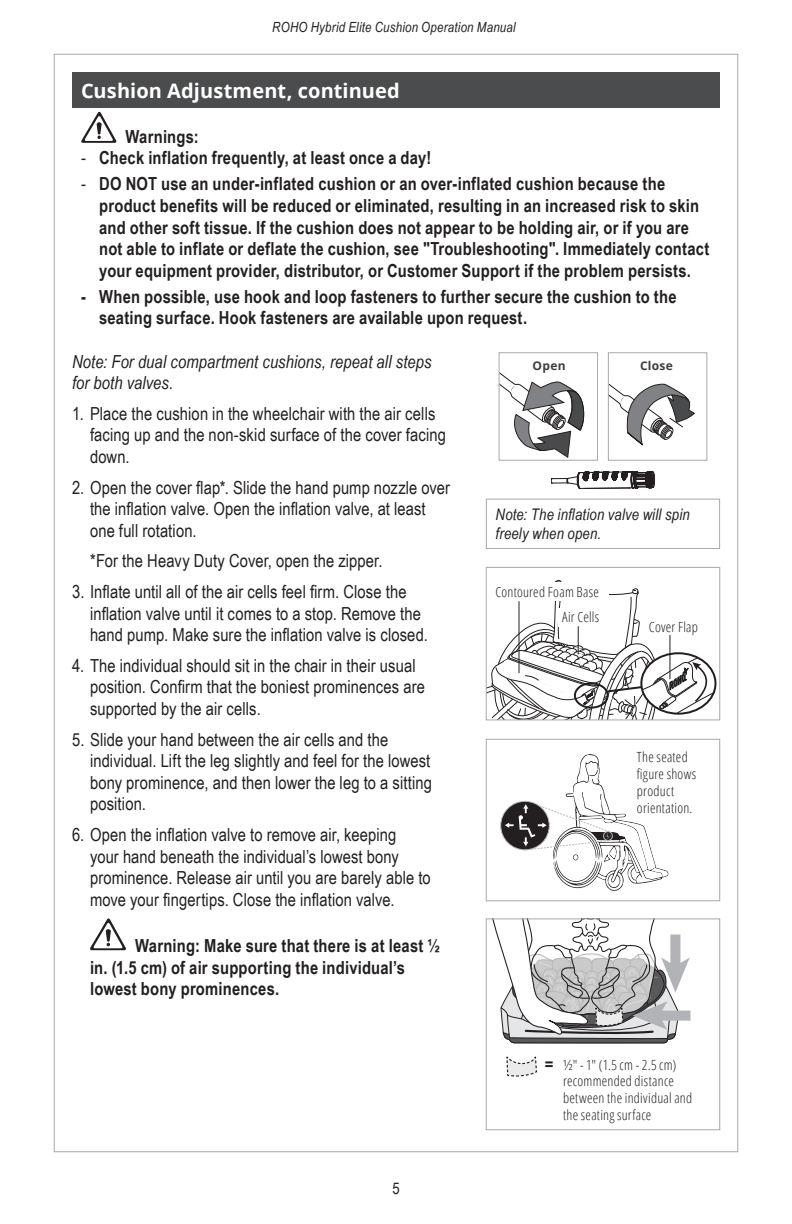
<style>
.page{position:relative;width:792px;height:1224px;background:#fff}
.page>*{position:absolute;margin:0;border:0;box-sizing:border-box;transform-origin:0 0}
.t1{font:700 20px "Open Sans";letter-spacing:.005em;color:#fff}
.t2{font:18px/21.6px "Arial Narrow";letter-spacing:.005em;color:#231f20}
.t3{font:700 18px/21.6px "Arial Narrow";letter-spacing:.01em;color:#231f20}
.t4{font:italic 18px/21.6px "Arial Narrow";letter-spacing:.005em;color:#231f20}
.t5{font:italic 16px/19.2px "Arial Narrow";letter-spacing:.01em;color:#231f20}
.t6{font:16px "Arial Narrow";color:#231f20}
.t7{font:300 condensed 14px/16.8px "Open Sans";letter-spacing:.02em;color:#231f20}
.t8{font:italic 14px "Arial Narrow";letter-spacing:.015em;color:#231f20}
.t9{font:700 12px "Open Sans";letter-spacing:.03em;color:#3e3e3f}
.s1{font-weight:400}
</style>
<div class="page">
<div style="left:72px;top:72px;width:648px;height:36px;background:#4b4c4d"></div>
<svg style="left:81px;top:112px;width:35px;height:31px"></svg>
<svg style="left:90px;top:918px;width:36px;height:32px"></svg>
<svg style="left:551px;top:471px;width:104px;height:18px"></svg>
<svg style="left:493px;top:921px;width:197px;height:123px"></svg>
<div style="left:486px;top:919px;width:234px;height:211px;border:1px solid #a8a9ad"></div>
<svg style="left:506px;top:1056px;width:32px;height:21px"></svg>
<div style="left:486px;top:567px;width:234px;height:153px;border:1px solid #a8a9ad"></div>
<svg style="left:486px;top:579px;width:229px;height:142px"></svg>
<div style="left:486px;top:739px;width:234px;height:162px;background:#fff;border:1px solid #a8a9ad"></div>
<svg style="left:501px;top:754px;width:168px;height:137px"></svg>
<svg style="left:610px;top:384px;width:85px;height:61px"></svg>
<div style="left:608px;top:352px;width:99px;height:108px;border:1px solid #a8a9ad"></div>
<svg style="left:501px;top:373px;width:83px;height:85px"></svg>
<div style="left:499px;top:352px;width:99px;height:108px;border:1px solid #a8a9ad"></div>
<div style="left:486px;top:499px;width:234px;height:50px;border:1px solid #a8a9ad"></div>
<p class="t8" style="left:272px;top:17px;width:245px">ROHO Hybrid Elite Cushion Operation Manual</p>
<p class="t1" style="left:81px;top:76px;width:320px">Cushion Adjustment, continued</p>
<p class="t3" style="left:125px;top:125px;width:75px">Warnings:</p>
<p class="t3" style="left:81px;top:146px;width:352px"><span class="s1">-</span> Check inflation frequently, at least once a day!</p>
<p class="t3" style="left:99px;top:172px;width:612px;text-indent:-18px"><span class="s1">-</span> DO NOT use an under-inflated cushion or an over-inflated cushion because the product benefits will be reduced or eliminated, resulting in an increased risk to skin and other soft tissue. If the cushion does not appear to be holding air, or if you are not able to inflate or deflate the cushion, see "Troubleshooting". Immediately contact your equipment provider, distributor, or Customer Support if the problem persists.</p>
<p class="t3" style="left:99px;top:285px;width:579px;text-indent:-18px">- When possible, use hook and loop fasteners to further secure the cushion to the seating surface. Hook fasteners are available upon request.</p>
<p class="t4" style="left:72px;top:350px;width:361px">Note: For dual compartment cushions, repeat all steps for both valves.</p>
<p class="t2" style="left:90px;top:402px;width:357px;text-indent:-18px">1. Place the cushion in the wheelchair with the air cells facing up and the non-skid surface of the cover facing down.</p>
<p class="t2" style="left:90px;top:476px;width:362px;text-indent:-18px">2. Open the cover flap*. Slide the hand pump nozzle over the inflation valve. Open the inflation valve, at least one full rotation.</p>
<p class="t2" style="left:90px;top:550px;width:294px">*For the Heavy Duty Cover, open the zipper.</p>
<p class="t2" style="left:90px;top:580px;width:339px;text-indent:-18px">3. Inflate until all of the air cells feel firm. Close the inflation valve until it comes to a stop. Remove the hand pump. Make sure the inflation valve is closed.</p>
<p class="t2" style="left:90px;top:654px;width:336px;text-indent:-18px">4. The individual should sit in the chair in their usual position. Confirm that the boniest prominences are supported by the air cells.</p>
<p class="t2" style="left:90px;top:728px;width:344px;text-indent:-18px">5. Slide your hand between the air cells and the individual. Lift the leg slightly and feel for the lowest bony prominence, and then lower the leg to a sitting position.</p>
<p class="t2" style="left:90px;top:823px;width:342px;text-indent:-18px">6. Open the inflation valve to remove air, keeping<br>your hand beneath the individual’s lowest bony prominence. Release air until you are barely able to move your fingertips. Close the inflation valve.</p>
<p class="t3" style="left:90px;top:934px;width:351px;text-indent:45px">Warning: Make sure that there is at least ½ in. (1.5 cm) of air supporting the individual’s lowest bony prominences.</p>
<p class="t9" style="left:533px;top:357px;width:35px">Open</p>
<p class="t9" style="left:640px;top:357px;width:35px">Close</p>
<p class="t5" style="left:496px;top:504px;width:196px">Note: The inflation valve will spin freely when open.</p>
<p class="t7" style="left:495px;top:583px;width:105px">Contoured Foam Base</p>
<p class="t7" style="left:562px;top:609px;width:39px">Air Cells</p>
<p class="t7" style="left:649px;top:618px;width:50px">Cover Flap</p>
<p class="t7" style="left:637px;top:748px;width:61px">The seated figure shows product orientation.</p>
<p class="t6" style="left:392px;top:1176px;width:9px">5</p>
<p class="t3" style="left:545px;top:1053px;width:10px">=</p>
<p class="t7" style="left:563px;top:1056px;width:131px">½" - 1" (1.5 cm - 2.5 cm) recommended distance between the individual and the seating surface</p>
</div>
